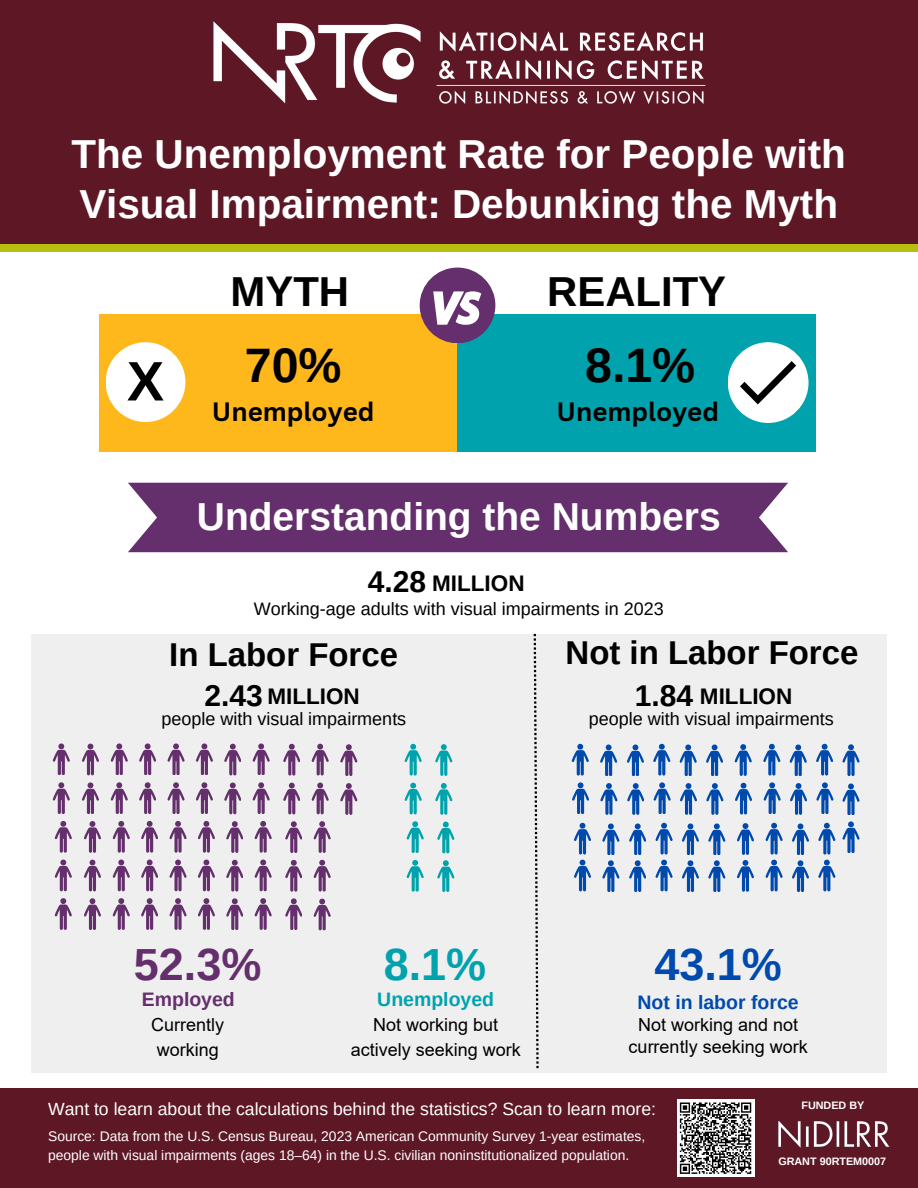
<style>
.page{position:relative;width:918px;height:1188px;background:#fff}
.page>*{position:absolute;margin:0;border:0;box-sizing:border-box;transform-origin:0 0}
.t1{font:700 55.65px "Arimo";color:#000}
.t2{font:700 48.3px "Arimo";color:#000}
.t3{font:700 45px "Arimo";color:#642f6c}
.t4{font:700 45px "Arimo";color:#004aad}
.t5{font:700 45px "Arimo";color:#00a3ad}
.t6{font:700 41.85px "Arimo";color:#000}
.t7{font:700 40.5px/49.5px "Arimo";color:#fff}
.t8{font:700 39px "Arimo";color:#fefefe}
.t9{font:700 33px "Arimo";color:#000}
.t10{font:700 25.8px "Canva Sans";color:#000}
.t11{font:700 22.5px "Arimo";color:#000}
.t12{font:700 19.5px "Arimo";color:#004aad}
.t13{font:700 19.5px "Arimo";color:#00a3ad}
.t14{font:700 19.5px "Arimo";color:#642f6c}
.t15{font:18px "Arimo";color:#000}
.t16{font:18px/24.8px "Arial";color:#000;text-align:center}
.t17{font:17.7px "Arimo";color:#fff}
.t18{font:13.8px/18.8px "Arimo";color:#fff}
.t19{font:700 10.8px "Arimo";color:#fff}
.s1{font-size:30px}
</style>
<div class="page">
<div style="left:0;top:0;width:918px;height:245px;background:#5d1725"></div>
<div style="left:0;top:244px;width:918px;height:8px;background:#b7bf10"></div>
<img style="left:213px;top:21px;width:493px;height:83px">
<div style="left:99px;top:314px;width:358px;height:137px;background:#ffb81c"></div>
<div style="left:458px;top:314px;width:358px;height:137px;background:#00a3ad"></div>
<div style="left:420px;top:268px;width:75px;height:75px;background:#642f6c;border-radius:50%"></div>
<svg style="left:433px;top:291px;width:48px;height:34px"></svg>
<div style="left:106px;top:342px;width:79px;height:80px;background:#fff;border-radius:50%"></div>
<div style="left:728px;top:342px;width:81px;height:81px;background:#fff;border-radius:50%"></div>
<svg style="left:740px;top:361px;width:56px;height:43px"></svg>
<div style="left:128px;top:483px;width:660px;height:69px;background:#642f6c"></div>
<div style="left:0;top:1088px;width:918px;height:100px;background:#5d1725"></div>
<div style="left:31px;top:634px;width:856px;height:439px;background:#efefef"></div>
<svg style="left:53px;top:743px;width:17px;height:32px"></svg>
<svg style="left:53px;top:782px;width:17px;height:32px"></svg>
<svg style="left:55px;top:821px;width:17px;height:31px"></svg>
<svg style="left:55px;top:860px;width:17px;height:31px"></svg>
<svg style="left:55px;top:898px;width:17px;height:32px"></svg>
<svg style="left:82px;top:744px;width:17px;height:31px"></svg>
<svg style="left:82px;top:782px;width:17px;height:32px"></svg>
<svg style="left:84px;top:821px;width:17px;height:32px"></svg>
<svg style="left:84px;top:860px;width:17px;height:31px"></svg>
<svg style="left:84px;top:898px;width:17px;height:32px"></svg>
<svg style="left:111px;top:743px;width:16px;height:32px"></svg>
<svg style="left:111px;top:782px;width:16px;height:32px"></svg>
<svg style="left:113px;top:821px;width:16px;height:31px"></svg>
<svg style="left:113px;top:860px;width:16px;height:31px"></svg>
<svg style="left:113px;top:898px;width:16px;height:32px"></svg>
<svg style="left:139px;top:743px;width:17px;height:32px"></svg>
<svg style="left:139px;top:782px;width:17px;height:32px"></svg>
<svg style="left:141px;top:821px;width:17px;height:31px"></svg>
<svg style="left:141px;top:860px;width:17px;height:31px"></svg>
<svg style="left:141px;top:898px;width:17px;height:32px"></svg>
<svg style="left:167px;top:743px;width:17px;height:32px"></svg>
<svg style="left:167px;top:782px;width:17px;height:32px"></svg>
<svg style="left:169px;top:821px;width:17px;height:31px"></svg>
<svg style="left:169px;top:860px;width:17px;height:31px"></svg>
<svg style="left:169px;top:898px;width:17px;height:32px"></svg>
<svg style="left:196px;top:743px;width:17px;height:32px"></svg>
<svg style="left:196px;top:782px;width:17px;height:32px"></svg>
<svg style="left:198px;top:821px;width:17px;height:31px"></svg>
<svg style="left:198px;top:860px;width:17px;height:31px"></svg>
<svg style="left:198px;top:898px;width:17px;height:32px"></svg>
<svg style="left:224px;top:744px;width:17px;height:31px"></svg>
<svg style="left:224px;top:783px;width:17px;height:31px"></svg>
<svg style="left:226px;top:821px;width:17px;height:32px"></svg>
<svg style="left:226px;top:860px;width:17px;height:31px"></svg>
<svg style="left:226px;top:898px;width:17px;height:32px"></svg>
<svg style="left:252px;top:743px;width:17px;height:32px"></svg>
<svg style="left:252px;top:782px;width:17px;height:32px"></svg>
<svg style="left:254px;top:821px;width:17px;height:31px"></svg>
<svg style="left:254px;top:860px;width:17px;height:31px"></svg>
<svg style="left:254px;top:898px;width:17px;height:32px"></svg>
<svg style="left:283px;top:744px;width:17px;height:31px"></svg>
<svg style="left:283px;top:783px;width:17px;height:31px"></svg>
<svg style="left:285px;top:821px;width:17px;height:32px"></svg>
<svg style="left:285px;top:860px;width:17px;height:31px"></svg>
<svg style="left:405px;top:744px;width:16px;height:31px"></svg>
<svg style="left:405px;top:783px;width:16px;height:31px"></svg>
<svg style="left:406px;top:821px;width:17px;height:32px"></svg>
<svg style="left:406px;top:860px;width:17px;height:31px"></svg>
<svg style="left:435px;top:744px;width:17px;height:32px"></svg>
<svg style="left:435px;top:783px;width:17px;height:31px"></svg>
<svg style="left:437px;top:822px;width:17px;height:31px"></svg>
<svg style="left:437px;top:860px;width:17px;height:32px"></svg>
<svg style="left:572px;top:744px;width:16px;height:31px"></svg>
<svg style="left:600px;top:745px;width:17px;height:31px"></svg>
<svg style="left:627px;top:745px;width:17px;height:31px"></svg>
<svg style="left:653px;top:744px;width:17px;height:31px"></svg>
<svg style="left:680px;top:745px;width:16px;height:31px"></svg>
<svg style="left:706px;top:745px;width:17px;height:31px"></svg>
<svg style="left:735px;top:744px;width:16px;height:32px"></svg>
<svg style="left:763px;top:744px;width:17px;height:31px"></svg>
<svg style="left:790px;top:745px;width:16px;height:31px"></svg>
<svg style="left:816px;top:744px;width:17px;height:31px"></svg>
<svg style="left:572px;top:782px;width:17px;height:32px"></svg>
<svg style="left:600px;top:783px;width:17px;height:32px"></svg>
<svg style="left:627px;top:783px;width:17px;height:32px"></svg>
<svg style="left:653px;top:782px;width:17px;height:32px"></svg>
<svg style="left:680px;top:783px;width:17px;height:32px"></svg>
<svg style="left:706px;top:783px;width:17px;height:32px"></svg>
<svg style="left:735px;top:783px;width:17px;height:31px"></svg>
<svg style="left:763px;top:782px;width:17px;height:32px"></svg>
<svg style="left:790px;top:783px;width:17px;height:32px"></svg>
<svg style="left:816px;top:782px;width:17px;height:32px"></svg>
<svg style="left:574px;top:823px;width:17px;height:31px"></svg>
<svg style="left:655px;top:823px;width:17px;height:31px"></svg>
<svg style="left:765px;top:823px;width:17px;height:31px"></svg>
<svg style="left:818px;top:823px;width:17px;height:31px"></svg>
<svg style="left:574px;top:860px;width:17px;height:31px"></svg>
<svg style="left:602px;top:823px;width:17px;height:69px"></svg>
<svg style="left:629px;top:823px;width:17px;height:69px"></svg>
<svg style="left:655px;top:860px;width:17px;height:31px"></svg>
<svg style="left:682px;top:823px;width:17px;height:69px"></svg>
<svg style="left:708px;top:823px;width:17px;height:69px"></svg>
<svg style="left:737px;top:823px;width:17px;height:68px"></svg>
<svg style="left:765px;top:860px;width:17px;height:31px"></svg>
<svg style="left:792px;top:823px;width:17px;height:69px"></svg>
<svg style="left:818px;top:860px;width:17px;height:31px"></svg>
<svg style="left:311px;top:744px;width:17px;height:31px"></svg>
<svg style="left:311px;top:783px;width:17px;height:31px"></svg>
<svg style="left:313px;top:821px;width:17px;height:32px"></svg>
<svg style="left:313px;top:860px;width:17px;height:31px"></svg>
<svg style="left:340px;top:744px;width:17px;height:32px"></svg>
<svg style="left:340px;top:783px;width:17px;height:32px"></svg>
<svg style="left:842px;top:821px;width:17px;height:32px"></svg>
<svg style="left:842px;top:784px;width:17px;height:31px"></svg>
<svg style="left:842px;top:744px;width:17px;height:32px"></svg>
<svg style="left:534px;top:634px;width:5px;height:434px"></svg>
<img style="left:778px;top:1121px;width:112px;height:27px">
<svg style="left:285px;top:898px;width:17px;height:32px"></svg>
<svg style="left:313px;top:899px;width:17px;height:31px"></svg>
<div style="left:677px;top:1100px;width:77px;height:77px;background:#fff"></div>
<svg style="left:679px;top:1102px;width:73px;height:72px"></svg>
<h3 class="t7" style="left:71px;top:129px;width:776px">The Unemployment Rate for People with<br>Visual Impairment: Debunking the Myth</h3>
<h1 class="t1" style="left:127px;top:350px;width:39px">X</h1>
<h3 class="t6" style="left:231px;top:268px;width:120px">MYTH</h3>
<h2 class="t2" style="left:245px;top:339px;width:98px">70%</h2>
<h3 class="t10" style="left:212px;top:394px;width:164px">Unemployed</h3>
<h3 class="t6" style="left:547px;top:268px;width:181px">REALITY</h3>
<h2 class="t2" style="left:585px;top:339px;width:112px">8.1%</h2>
<h3 class="t10" style="left:557px;top:394px;width:164px">Unemployed</h3>
<h3 class="t8" style="left:197px;top:495px;width:525px">Understanding the Numbers</h3>
<h3 class="t11" style="left:368px;top:571px;width:158px"><span class="s1">4.28</span> MILLION</h3>
<h3 class="t15" style="left:254px;top:599px;width:411px">Working-age adults with visual impairments in 2023</h3>
<h3 class="t9" style="left:169px;top:636px;width:230px">In Labor Force</h3>
<h3 class="t11" style="left:204px;top:683px;width:157px"><span class="s1">2.43</span> MILLION</h3>
<h3 class="t15" style="left:161px;top:708px;width:246px">people with visual impairments</h3>
<h3 class="t9" style="left:566px;top:634px;width:294px">Not in Labor Force</h3>
<h3 class="t11" style="left:635px;top:683px;width:159px"><span class="s1">1.84</span> MILLION</h3>
<h3 class="t15" style="left:589px;top:709px;width:246px">people with visual impairments</h3>
<h3 class="t3" style="left:134px;top:939px;width:129px">52.3%</h3>
<h3 class="t14" style="left:142px;top:988px;width:95px">Employed</h3>
<h3 class="t16" style="left:151px;top:1012px;width:75px">Currently working</h3>
<h3 class="t5" style="left:384px;top:939px;width:104px">8.1%</h3>
<h3 class="t13" style="left:377px;top:988px;width:118px">Unemployed</h3>
<h3 class="t16" style="left:351px;top:1012px;width:172px">Not working but actively seeking work</h3>
<h3 class="t4" style="left:654px;top:939px;width:129px">43.1%</h3>
<h3 class="t12" style="left:637px;top:991px;width:163px">Not in labor force</h3>
<h3 class="t16" style="left:629px;top:1014px;width:181px;line-height:21.6px">Not working and not currently seeking work</h3>
<p class="t17" style="left:48px;top:1099px;width:610px">Want to learn about the calculations behind the statistics? Scan to learn more:</p>
<p class="t18" style="left:48px;top:1127px;width:599px">Source: Data from the U.S. Census Bureau, 2023 American Community Survey 1-year estimates, people with visual impairments (ages 18–64) in the U.S. civilian noninstitutionalized population.</p>
<p class="t19" style="left:801px;top:1100px;width:64px">FUNDED BY</p>
<p class="t19" style="left:778px;top:1155px;width:109px">GRANT 90RTEM0007</p>
</div>
